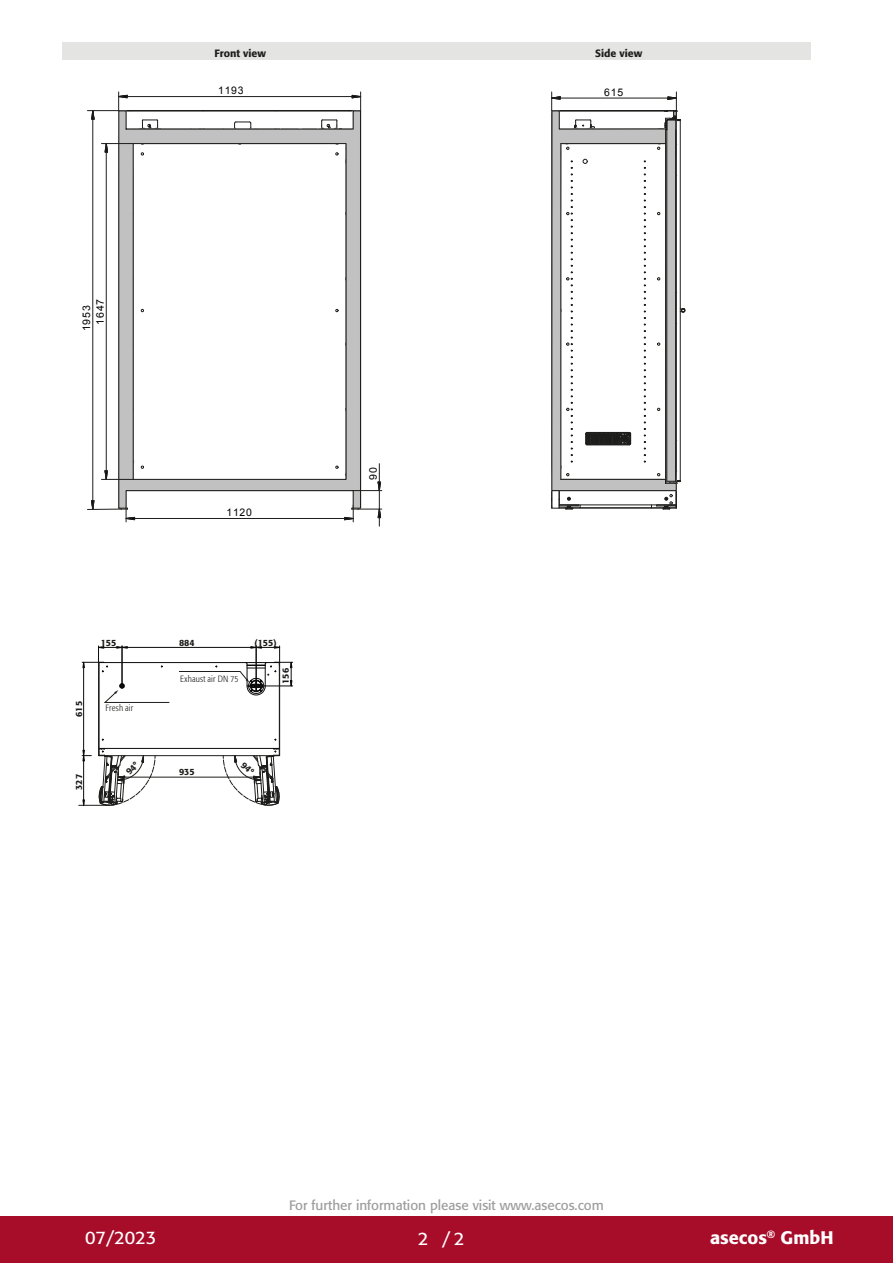
<style>
.page{position:relative;width:893px;height:1263px;background:#fff}
.page>*{position:absolute;margin:0;border:0;box-sizing:border-box;transform-origin:0 0}
.t1{font:500 18px "Formata Pro";color:#fff}
.t2{font:18px "Formata Pro";color:#fff}
.t3{font:13.5px "Formata Pro";color:#9d9d9d}
.t4{font:10.5px "Arial";letter-spacing:.075em;color:#020304}
.t5{font:500 10.5px "Formata Pro";color:#1d1d1b}
.t6{font:500 9px "Formata Pro";color:#1d1d1b}
.t7{font:300 condensed 9px "Formata Pro";letter-spacing:.025em;color:#1d1d1b}
</style>
<div class="page">
<div style="left:0;top:1216px;width:893px;height:47px;background:#a70c29"></div>
<div style="left:63px;top:43px;width:748px;height:17px;background:#e4e4e3"></div>
<svg style="left:535px;top:42px;width:151px;height:468px"></svg>
<hr style="left:79px;top:805px;width:30px;height:1px;background:#1d1d1b">
<svg style="left:82px;top:42px;width:301px;height:765px"></svg>
<p class="t5" style="left:215px;top:46px;width:53px">Front view</p>
<p class="t5" style="left:595px;top:47px;width:49px">Side view</p>
<p class="t4" style="left:218px;top:84px;width:27px">1193</p>
<p class="t4" style="left:604px;top:85px;width:21px">615</p>
<p class="t4" style="left:93px;top:325px;width:27px;rotate:-90deg">1647</p>
<p class="t4" style="left:80px;top:331px;width:27px;rotate:-90deg">1953</p>
<p class="t4" style="left:227px;top:505px;width:27px">1120</p>
<p class="t6" style="left:101px;top:637px;width:17px">155</p>
<p class="t6" style="left:179px;top:637px;width:17px">884</p>
<p class="t6" style="left:254px;top:637px;width:24px">(155)</p>
<p class="t4" style="left:366px;top:480px;width:14px;rotate:-90deg">90</p>
<p class="t6" style="left:73px;top:717px;width:17px;rotate:-90deg">615</p>
<p class="t6" style="left:73px;top:790px;width:17px;rotate:-90deg">327</p>
<p class="t7" style="left:105px;top:702px;width:29px">Fresh air</p>
<p class="t7" style="left:180px;top:673px;width:60px">Exhaust air DN 75</p>
<p class="t6" style="left:179px;top:766px;width:17px">935</p>
<p class="t6" style="left:280px;top:684px;width:17px;rotate:-90deg">156</p>
<p class="t3" style="left:289px;top:1196px;width:316px">For further information please visit www.asecos.com</p>
<h1 class="t2" style="left:85px;top:1225px;width:73px">07/2023</h1>
<h1 class="t2" style="left:418px;top:1227px;width:48px">2 /2</h1>
<h1 class="t1" style="left:710px;top:1225px;width:125px">asecos<sup>®</sup> GmbH</h1>
</div>
